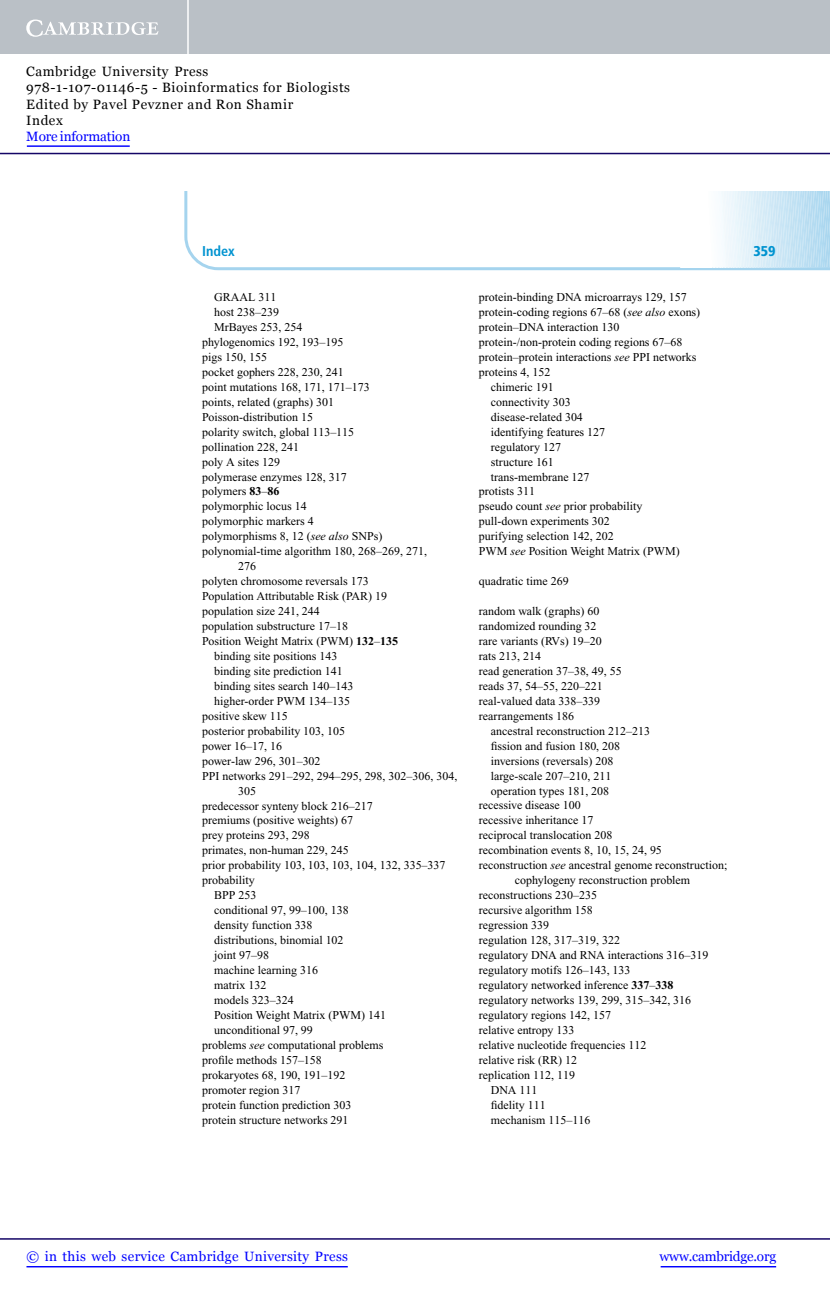
<style>
.page{position:relative;width:830px;height:1290px;background:#fff}
.page>*{position:absolute;margin:0;border:0;box-sizing:border-box;transform-origin:0 0}
.t1{font:700 condensed 14.25px "Frutiger";color:#0093d0}
.t2{font:900 condensed 14.25px "Frutiger";color:#0093d0}
.t3{font:13.5px/16.2px "Georgia";letter-spacing:.045em;color:#000}
.t4{font:13.5px "Georgia";letter-spacing:.025em;color:#00f}
.t5{font:13.5px "Georgia";letter-spacing:-.015em;color:#00f}
.t6{font:13.5px "Georgia";letter-spacing:-.01em;color:#00f}
.t7{font:12px/15px "Times New Roman";color:#000}
.s1{font-weight:700}
.s2{font-style:italic}
</style>
<div class="page">
<svg style="left:184px;top:191px;width:645px;height:79px"></svg>
<svg style="left:679px;top:191px;width:150px;height:77px"></svg>
<div style="left:0;top:0;width:829px;height:54px;background:#bac0c6"></div>
<svg style="left:26px;top:20px;width:132px;height:17px"></svg>
<hr style="left:187px;top:0;width:2px;height:54px;background:#fff">
<hr style="left:0;top:153px;width:829px;height:1px;background:#150666">
<hr style="left:27px;top:145px;width:103px;height:2px;background:#00f">
<hr style="left:660px;top:1265px;width:115px;height:2px;background:#00f">
<hr style="left:0;top:1237px;width:829px;height:2px;background:#150666">
<hr style="left:26px;top:1265px;width:321px;height:2px;background:#00f">
<p class="t3" style="left:26px;top:63px;width:325px">Cambridge University Press<br>978-1-107-01146-5 - Bioinformatics for Biologists<br>Edited by Pavel Pevzner and Ron Shamir<br>Index</p>
<p class="t6" style="left:26px;top:129px;width:105px">More information</p>
<p class="t1" style="left:202px;top:245px;width:34px">Index</p>
<p class="t2" style="left:753px;top:245px;width:24px">359</p>
<p class="t7" style="left:214px;top:290px;width:64px">GRAAL 311</p>
<p class="t7" style="left:214px;top:305px;width:66px">host 238–239</p>
<p class="t7" style="left:214px;top:320px;width:90px">MrBayes 253, 254</p>
<p class="t7" style="left:202px;top:335px;width:143px">phylogenomics 192, 193–195</p>
<p class="t7" style="left:202px;top:350px;width:66px">pigs 150, 155</p>
<p class="t7" style="left:202px;top:365px;width:143px">pocket gophers 228, 230, 241</p>
<p class="t7" style="left:202px;top:380px;width:169px">point mutations 168, 171, 171–173</p>
<p class="t7" style="left:202px;top:395px;width:133px">points, related (graphs) 301</p>
<p class="t7" style="left:202px;top:410px;width:112px">Poisson-distribution 15</p>
<p class="t7" style="left:202px;top:425px;width:153px">polarity switch, global 113–115</p>
<p class="t7" style="left:202px;top:440px;width:98px">pollination 228, 241</p>
<p class="t7" style="left:202px;top:455px;width:79px">poly A sites 129</p>
<p class="t7" style="left:202px;top:470px;width:146px">polymerase enzymes 128, 317</p>
<p class="t7" style="left:202px;top:485px;width:79px">polymers <span class="s1">83</span>–<span class="s1">86</span></p>
<p class="t7" style="left:202px;top:500px;width:106px">polymorphic locus 14</p>
<p class="t7" style="left:202px;top:515px;width:113px">polymorphic markers 4</p>
<p class="t7" style="left:202px;top:530px;width:182px">polymorphisms 8, 12 (<span class="s2">see also</span> SNPs)</p>
<p class="t7" style="left:202px;top:545px;width:226px">polynomial-time algorithm 180, 268–269, 271,</p>
<p class="t7" style="left:238px;top:559px;width:19px">276</p>
<p class="t7" style="left:202px;top:574px;width:168px">polyten chromosome reversals 173</p>
<p class="t7" style="left:202px;top:589px;width:186px">Population Attributable Risk (PAR) 19</p>
<p class="t7" style="left:202px;top:604px;width:119px">population size 241, 244</p>
<p class="t7" style="left:202px;top:619px;width:147px">population substructure 17–18</p>
<p class="t7" style="left:202px;top:634px;width:197px">Position Weight Matrix (PWM) <span class="s1">132</span>–<span class="s1">135</span></p>
<p class="t7" style="left:214px;top:649px;width:125px">binding site positions 143</p>
<p class="t7" style="left:214px;top:664px;width:130px">binding site prediction 141</p>
<p class="t7" style="left:214px;top:679px;width:141px">binding sites search 140–143</p>
<p class="t7" style="left:214px;top:694px;width:137px">higher-order PWM 134–135</p>
<p class="t7" style="left:202px;top:709px;width:87px">positive skew 115</p>
<p class="t7" style="left:202px;top:724px;width:144px">posterior probability 103, 105</p>
<p class="t7" style="left:202px;top:739px;width:81px">power 16–17, 16</p>
<p class="t7" style="left:202px;top:754px;width:120px">power-law 296, 301–302</p>
<p class="t7" style="left:202px;top:769px;width:256px">PPI networks 291–292, 294–295, 298, 302–306, 304,</p>
<p class="t7" style="left:238px;top:784px;width:19px">305</p>
<p class="t7" style="left:202px;top:799px;width:172px">predecessor synteny block 216–217</p>
<p class="t7" style="left:202px;top:813px;width:152px">premiums (positive weights) 67</p>
<p class="t7" style="left:202px;top:828px;width:109px">prey proteins 293, 298</p>
<p class="t7" style="left:202px;top:843px;width:148px">primates, non-human 229, 245</p>
<p class="t7" style="left:202px;top:858px;width:245px">prior probability 103, 103, 103, 104, 132, 335–337</p>
<p class="t7" style="left:202px;top:873px;width:54px">probability</p>
<p class="t7" style="left:214px;top:888px;width:44px">BPP 253</p>
<p class="t7" style="left:214px;top:903px;width:136px">conditional 97, 99–100, 138</p>
<p class="t7" style="left:214px;top:918px;width:100px">density function 338</p>
<p class="t7" style="left:214px;top:933px;width:131px">distributions, binomial 102</p>
<p class="t7" style="left:214px;top:948px;width:56px">joint 97–98</p>
<p class="t7" style="left:214px;top:963px;width:105px">machine learning 316</p>
<p class="t7" style="left:214px;top:978px;width:54px">matrix 132</p>
<p class="t7" style="left:214px;top:993px;width:81px">models 323–324</p>
<p class="t7" style="left:214px;top:1008px;width:173px">Position Weight Matrix (PWM) 141</p>
<p class="t7" style="left:214px;top:1023px;width:100px">unconditional 97, 99</p>
<p class="t7" style="left:202px;top:1038px;width:183px">problems <span class="s2">see</span> computational problems</p>
<p class="t7" style="left:202px;top:1053px;width:121px">profile methods 157–158</p>
<p class="t7" style="left:202px;top:1068px;width:145px">prokaryotes 68, 190, 191–192</p>
<p class="t7" style="left:202px;top:1082px;width:100px">promoter region 317</p>
<p class="t7" style="left:202px;top:1097px;width:151px">protein function prediction 303</p>
<p class="t7" style="left:202px;top:1112px;width:148px">protein structure networks 291</p>
<p class="t7" style="left:478px;top:290px;width:209px">protein-binding DNA microarrays 129, 157</p>
<p class="t7" style="left:478px;top:305px;width:223px">protein-coding regions 67–68 (<span class="s2">see also</span> exons)</p>
<p class="t7" style="left:478px;top:320px;width:142px">protein–DNA interaction 130</p>
<p class="t7" style="left:478px;top:335px;width:205px">protein-/non-protein coding regions 67–68</p>
<p class="t7" style="left:478px;top:350px;width:219px">protein–protein interactions <span class="s2">see</span> PPI networks</p>
<p class="t7" style="left:478px;top:365px;width:73px">proteins 4, 152</p>
<p class="t7" style="left:490px;top:380px;width:64px">chimeric 191</p>
<p class="t7" style="left:490px;top:395px;width:81px">connectivity 303</p>
<p class="t7" style="left:490px;top:410px;width:93px">disease-related 304</p>
<p class="t7" style="left:490px;top:425px;width:116px">identifying features 127</p>
<p class="t7" style="left:490px;top:440px;width:72px">regulatory 127</p>
<p class="t7" style="left:490px;top:455px;width:64px">structure 161</p>
<p class="t7" style="left:490px;top:470px;width:100px">trans-membrane 127</p>
<p class="t7" style="left:478px;top:485px;width:58px">protists 311</p>
<p class="t7" style="left:478px;top:500px;width:165px">pseudo count <span class="s2">see</span> prior probability</p>
<p class="t7" style="left:478px;top:515px;width:132px">pull-down experiments 302</p>
<p class="t7" style="left:478px;top:530px;width:136px">purifying selection 142, 202</p>
<p class="t7" style="left:478px;top:544px;width:202px">PWM <span class="s2">see</span> Position Weight Matrix (PWM)</p>
<p class="t7" style="left:478px;top:574px;width:91px">quadratic time 269</p>
<p class="t7" style="left:478px;top:604px;width:144px">random walk (graphs) 60 randomized rounding 32<br>rare variants (RVs) 19–20 rats 213, 214<br>read generation 37–38, 49, 55 reads 37, 54–55, 220–221 real-valued data 338–339 rearrangements 186</p>
<p class="t7" style="left:490px;top:724px;width:160px">ancestral reconstruction 212–213</p>
<p class="t7" style="left:490px;top:739px;width:131px">fission and fusion 180, 208</p>
<p class="t7" style="left:490px;top:754px;width:124px">inversions (reversals) 208</p>
<p class="t7" style="left:490px;top:769px;width:122px">large-scale 207–210, 211</p>
<p class="t7" style="left:490px;top:784px;width:120px">operation types 181, 208</p>
<p class="t7" style="left:478px;top:799px;width:103px">recessive disease 100</p>
<p class="t7" style="left:478px;top:813px;width:116px">recessive inheritance 17</p>
<p class="t7" style="left:478px;top:828px;width:135px">reciprocal translocation 208</p>
<p class="t7" style="left:478px;top:843px;width:184px">recombination events 8, 10, 15, 24, 95</p>
<p class="t7" style="left:478px;top:858px;width:250px">reconstruction <span class="s2">see</span> ancestral genome reconstruction;</p>
<p class="t7" style="left:514px;top:873px;width:176px">cophylogeny reconstruction problem</p>
<p class="t7" style="left:478px;top:888px;width:120px">reconstructions 230–235</p>
<p class="t7" style="left:478px;top:903px;width:115px">recursive algorithm 158</p>
<p class="t7" style="left:478px;top:918px;width:72px">regression 339</p>
<p class="t7" style="left:478px;top:933px;width:142px">regulation 128, 317–319, 322</p>
<p class="t7" style="left:478px;top:948px;width:231px">regulatory DNA and RNA interactions 316–319</p>
<p class="t7" style="left:478px;top:963px;width:153px">regulatory motifs 126–143, 133</p>
<p class="t7" style="left:478px;top:978px;width:196px">regulatory networked inference <span class="s1">337</span>–<span class="s1">338</span></p>
<p class="t7" style="left:478px;top:993px;width:214px">regulatory networks 139, 299, 315–342, 316</p>
<p class="t7" style="left:478px;top:1008px;width:134px">regulatory regions 142, 157</p>
<p class="t7" style="left:478px;top:1023px;width:97px">relative entropy 133</p>
<p class="t7" style="left:478px;top:1038px;width:169px">relative nucleotide frequencies 112</p>
<p class="t7" style="left:478px;top:1053px;width:100px">relative risk (RR) 12</p>
<p class="t7" style="left:478px;top:1068px;width:97px">replication 112, 119</p>
<p class="t7" style="left:490px;top:1082px;width:48px">DNA 111</p>
<p class="t7" style="left:490px;top:1097px;width:56px">fidelity 111</p>
<p class="t7" style="left:490px;top:1112px;width:101px">mechanism 115–116</p>
<p class="t4" style="left:26px;top:1247px;width:323px">© in this web service Cambridge University Press</p>
<p class="t5" style="left:659px;top:1247px;width:118px">www.cambridge.org</p>
</div>
